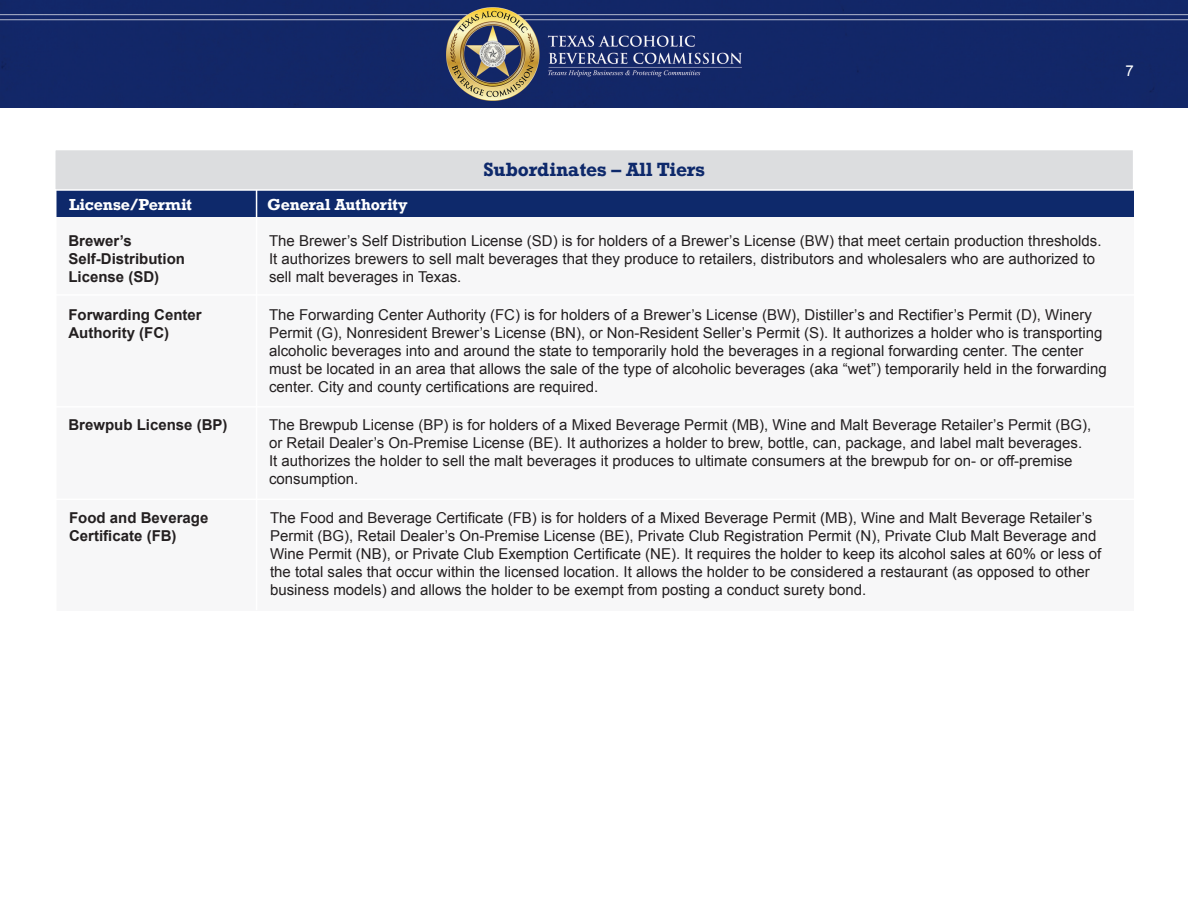
<style>
.page{position:relative;width:1188px;height:918px;background:#fff}
.page>*{position:absolute;margin:0;border:0;box-sizing:border-box;transform-origin:0 0}
.t1{font:700 18px "Rockwell";letter-spacing:-.01em;color:#0e296b}
.t2{font:15px/18px "Arial";color:#231f20}
.t3{font:700 15px/18px "Arial";color:#231f20}
.t4{font:700 15px "Rockwell";letter-spacing:-.01em;color:#fff}
.t5{font:15px "Arial";color:#fff}
</style>
<div class="page">
<div style="left:55px;top:217px;width:1078px;height:393px;background:#f7f7f8"></div>
<hr style="left:54px;top:294px;width:1080px;height:2px;background:#fff">
<hr style="left:54px;top:406px;width:1080px;height:2px;background:#fff">
<hr style="left:54px;top:499px;width:1080px;height:1px;background:#fff">
<div style="left:55px;top:191px;width:1078px;height:26px;background:#0e296b"></div>
<hr style="left:55px;top:149px;width:2px;height:534px;background:#fff">
<hr style="left:256px;top:187px;width:1px;height:423px;background:#fff">
<div style="left:54px;top:149px;width:1080px;height:42px;background:#dcdddf;border:2px solid #fff"></div>
<img style="left:0;top:0;width:1188px;height:108px">
<p class="t5" style="left:1126px;top:61px;width:10px">7</p>
<p class="t1" style="left:484px;top:158px;width:223px">Subordinates – All Tiers</p>
<p class="t4" style="left:69px;top:195px;width:124px">License/Permit</p>
<p class="t4" style="left:267px;top:195px;width:142px">General Authority</p>
<p class="t3" style="left:68px;top:232px;width:118px">Brewer’s<br>Self-Distribution<br>License (SD)</p>
<p class="t3" style="left:68px;top:306px;width:135px">Forwarding Center<br>Authority (FC)</p>
<p class="t2" style="left:269px;top:232px;width:834px">The Brewer’s Self Distribution License (SD) is for holders of a Brewer’s License (BW) that meet certain production thresholds.<br>It authorizes brewers to sell malt beverages that they produce to retailers, distributors and wholesalers who are authorized to sell malt beverages in Texas.</p>
<p class="t2" style="left:269px;top:305px;width:839px">The Forwarding Center Authority (FC) is for holders of a Brewer’s License (BW), Distiller’s and Rectifier’s Permit (D), Winery Permit (G), Nonresident Brewer’s License (BN), or Non-Resident Seller’s Permit (S). It authorizes a holder who is transporting alcoholic beverages into and around the state to temporarily hold the beverages in a regional forwarding center. The center must be located in an area that allows the sale of the type of alcoholic beverages (aka “wet”) temporarily held in the forwarding center. City and county certifications are required.</p>
<p class="t2" style="left:269px;top:416px;width:824px">The Brewpub License (BP) is for holders of a Mixed Beverage Permit (MB), Wine and Malt Beverage Retailer’s Permit (BG), or Retail Dealer’s On-Premise License (BE). It authorizes a holder to brew, bottle, can, package, and label malt beverages.<br>It authorizes the holder to sell the malt beverages it produces to ultimate consumers at the brewpub for on- or off-premise consumption.</p>
<p class="t2" style="left:270px;top:508px;width:833px">The Food and Beverage Certificate (FB) is for holders of a Mixed Beverage Permit (MB), Wine and Malt Beverage Retailer’s Permit (BG), Retail Dealer’s On-Premise License (BE), Private Club Registration Permit (N), Private Club Malt Beverage and Wine Permit (NB), or Private Club Exemption Certificate (NE). It requires the holder to keep its alcohol sales at 60% or less of the total sales that occur within the licensed location. It allows the holder to be considered a restaurant (as opposed to other business models) and allows the holder to be exempt from posting a conduct surety bond.</p>
<p class="t3" style="left:68px;top:416px;width:161px">Brewpub License (BP)</p>
<p class="t3" style="left:69px;top:509px;width:141px">Food and Beverage<br>Certificate (FB)</p>
</div>
